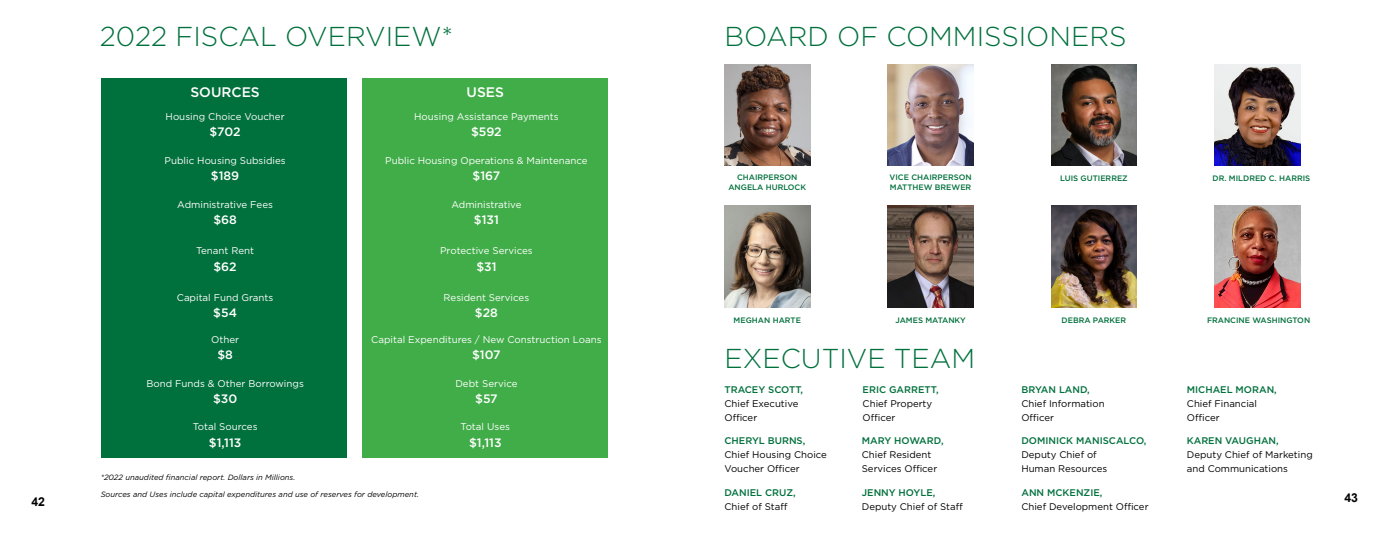
<style>
.page{position:relative;width:1386px;height:536px;background:#fff}
.page>*{position:absolute;margin:0;border:0;box-sizing:border-box;transform-origin:0 0}
.t1{font:300 27.3px "Gotham";color:#00703c}
.t2{font:500 13.83px "Gotham";color:#fff}
.t3{font:700 12.25px "Arial";color:#000}
.t4{font:500 12.16px "Gotham";color:#fff}
.t5{font:9.8px "Gotham";color:#fff}
.t6{font:9.62px/14px "Gotham";color:#000}
.t7{font:500 9.62px "Gotham";color:#00703c}
.t8{font:500 7.88px/9.6px "Gotham";color:#00703c;text-align:center}
.t9{font:italic 7.7px/16.3px "Gotham";color:#000}
</style>
<div class="page">
<img style="left:725px;top:64px;width:85px;height:102px">
<img style="left:1051px;top:64px;width:86px;height:102px">
<img style="left:888px;top:64px;width:85px;height:102px">
<img style="left:1215px;top:64px;width:85px;height:102px">
<img style="left:725px;top:206px;width:85px;height:101px">
<img style="left:1051px;top:206px;width:86px;height:101px">
<img style="left:888px;top:206px;width:85px;height:101px">
<img style="left:1215px;top:206px;width:85px;height:101px">
<div style="left:101px;top:79px;width:246px;height:379px;background:#00703c"></div>
<div style="left:362px;top:79px;width:246px;height:379px;background:#41ad49"></div>
<h1 class="t1" style="left:100px;top:19px;width:355px">2022 FISCAL OVERVIEW*</h1>
<h2 class="t2" style="left:190px;top:83px;width:71px">SOURCES</h2>
<h2 class="t2" style="left:467px;top:83px;width:39px">USES</h2>
<h1 class="t1" style="left:724px;top:19px;width:404px">BOARD OF COMMISSIONERS</h1>
<p class="t5" style="left:166px;top:110px;width:121px">Housing Choice Voucher</p>
<p class="t4" style="left:210px;top:124px;width:33px">$702</p>
<p class="t5" style="left:165px;top:154px;width:123px">Public Housing Subsidies</p>
<p class="t4" style="left:211px;top:168px;width:30px">$189</p>
<p class="t5" style="left:177px;top:198px;width:97px">Administrative Fees</p>
<p class="t4" style="left:213px;top:212px;width:25px">$68</p>
<p class="t5" style="left:196px;top:245px;width:60px">Tenant Rent</p>
<p class="t4" style="left:213px;top:258px;width:25px">$62</p>
<p class="t5" style="left:177px;top:291px;width:98px">Capital Fund Grants</p>
<p class="t4" style="left:213px;top:305px;width:25px">$54</p>
<p class="t5" style="left:211px;top:333px;width:29px">Other</p>
<p class="t4" style="left:217px;top:347px;width:17px">$8</p>
<p class="t5" style="left:146px;top:377px;width:159px">Bond Funds &amp; Other Borrowings</p>
<p class="t4" style="left:213px;top:390px;width:26px">$30</p>
<p class="t5" style="left:193px;top:420px;width:66px">Total Sources</p>
<p class="t4" style="left:209px;top:434px;width:34px">$1,113</p>
<p class="t5" style="left:414px;top:110px;width:146px">Housing Assistance Payments</p>
<p class="t4" style="left:471px;top:124px;width:32px">$592</p>
<p class="t5" style="left:385px;top:154px;width:204px">Public Housing Operations &amp; Maintenance</p>
<p class="t4" style="left:473px;top:168px;width:29px">$167</p>
<p class="t5" style="left:451px;top:198px;width:72px">Administrative</p>
<p class="t4" style="left:474px;top:212px;width:27px">$131</p>
<p class="t5" style="left:440px;top:245px;width:94px">Protective Services</p>
<p class="t4" style="left:476px;top:258px;width:22px">$31</p>
<p class="t5" style="left:444px;top:291px;width:87px">Resident Services</p>
<p class="t4" style="left:475px;top:305px;width:24px">$28</p>
<p class="t5" style="left:371px;top:333px;width:232px">Capital Expenditures / New Construction Loans</p>
<p class="t4" style="left:472px;top:347px;width:30px">$107</p>
<p class="t5" style="left:455px;top:377px;width:64px">Debt Service</p>
<p class="t4" style="left:475px;top:390px;width:24px">$57</p>
<p class="t5" style="left:461px;top:420px;width:51px">Total Uses</p>
<p class="t4" style="left:469px;top:434px;width:34px">$1,113</p>
<p class="t9" style="left:101px;top:469px;width:320px">*2022 unaudited financial report. Dollars in Millions.<br>Sources and Uses include capital expenditures and use of reserves for development.</p>
<p class="t8" style="left:728px;top:173px;width:79px">CHAIRPERSON<br>ANGELA HURLOCK</p>
<p class="t8" style="left:889px;top:173px;width:84px;text-align:left">VICE CHAIRPERSON<br>MATTHEW BREWER</p>
<p class="t8" style="left:1060px;top:173px;width:69px">LUIS GUTIERREZ</p>
<p class="t8" style="left:1213px;top:173px;width:99px">DR. MILDRED C. HARRIS</p>
<p class="t8" style="left:734px;top:315px;width:69px">MEGHAN HARTE</p>
<p class="t8" style="left:896px;top:315px;width:72px">JAMES MATANKY</p>
<p class="t8" style="left:1062px;top:315px;width:66px">DEBRA PARKER</p>
<p class="t8" style="left:1207px;top:315px;width:105px">FRANCINE WASHINGTON</p>
<h1 class="t1" style="left:724px;top:340px;width:252px">EXECUTIVE TEAM</h1>
<p class="t7" style="left:863px;top:383px;width:78px">ERIC GARRETT,</p>
<p class="t6" style="left:863px;top:396px;width:71px">Chief Property<br>Officer</p>
<p class="t7" style="left:862px;top:434px;width:83px">MARY HOWARD,</p>
<p class="t6" style="left:862px;top:447px;width:77px">Chief Resident<br>Services Officer</p>
<p class="t7" style="left:724px;top:383px;width:80px">TRACEY SCOTT,</p>
<p class="t6" style="left:724px;top:396px;width:75px">Chief Executive<br>Officer</p>
<p class="t7" style="left:1187px;top:383px;width:92px">MICHAEL MORAN,</p>
<p class="t6" style="left:1187px;top:396px;width:72px">Chief Financial<br>Officer</p>
<p class="t7" style="left:1021px;top:383px;width:70px">BRYAN LAND,</p>
<p class="t6" style="left:1021px;top:396px;width:85px">Chief Information<br>Officer</p>
<p class="t7" style="left:1021px;top:434px;width:127px">DOMINICK MANISCALCO,</p>
<p class="t6" style="left:1021px;top:447px;width:87px">Deputy Chief of<br>Human Resources</p>
<p class="t7" style="left:1187px;top:434px;width:93px">KAREN VAUGHAN,</p>
<p class="t6" style="left:1187px;top:447px;width:127px">Deputy Chief of Marketing and Communications</p>
<p class="t7" style="left:724px;top:434px;width:82px">CHERYL BURNS,</p>
<p class="t6" style="left:724px;top:447px;width:104px">Chief Housing Choice<br>Voucher Officer</p>
<p class="t7" style="left:724px;top:486px;width:73px">DANIEL CRUZ,</p>
<p class="t6" style="left:724px;top:499px;width:64px">Chief of Staff</p>
<p class="t7" style="left:862px;top:486px;width:75px">JENNY HOYLE,</p>
<p class="t6" style="left:862px;top:499px;width:102px">Deputy Chief of Staff</p>
<p class="t7" style="left:1021px;top:486px;width:83px">ANN MCKENZIE,</p>
<p class="t6" style="left:1021px;top:499px;width:129px">Chief Development Officer</p>
<p class="t3" style="left:32px;top:493px;width:15px">42</p>
<p class="t3" style="left:1344px;top:489px;width:15px">43</p>
</div>
